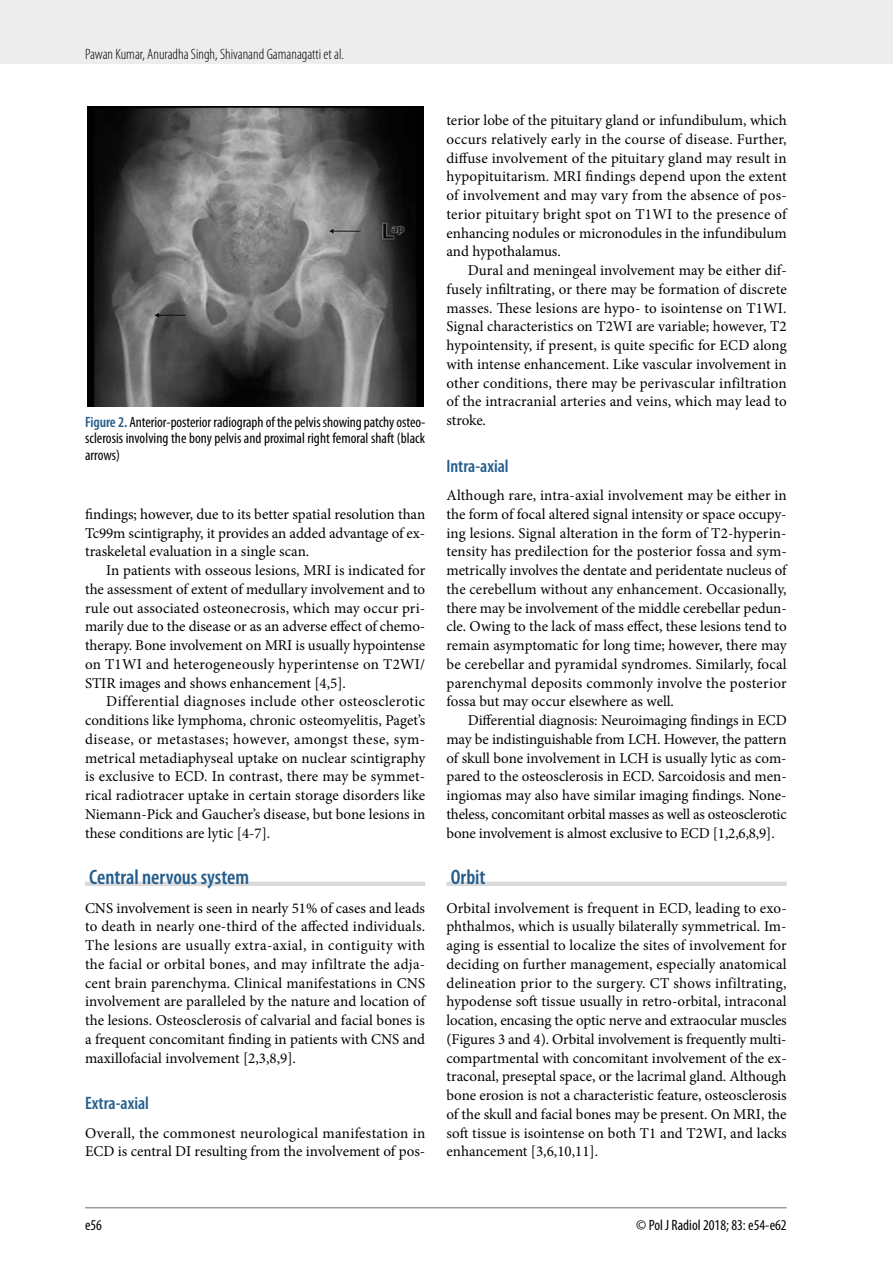
<style>
.page{position:relative;width:893px;height:1263px;background:#fff}
.page>*{position:absolute;margin:0;border:0;box-sizing:border-box;transform-origin:0 0}
.t1{font:600 condensed 21px "Myriad Pro";color:#245d8c}
.t2{font:600 condensed 18px "Myriad Pro";color:#245d8c}
.t3{font:15px/18.8px "Minion Pro";color:#000;text-align:justify}
.t4{font:condensed 15px/16.5px "Myriad Pro";letter-spacing:.005em;color:#000;text-align:justify}
.t5{font:300 condensed 15px "Myriad Pro";color:#000}
.s1{font-weight:600;color:#245d8c}
</style>
<div class="page">
<div style="left:0;top:0;width:893px;height:64px;background:#ededed"></div>
<hr style="left:85px;top:1207px;width:702px;height:1px;background:#9d9d9c">
<div style="left:85px;top:881px;width:340px;height:5px;background:#dadada"></div>
<div style="left:446px;top:881px;width:341px;height:5px;background:#dadada"></div>
<img style="left:87px;top:106px;width:336px;height:300px">
<p class="t5" style="left:85px;top:45px;width:260px">Pawan Kumar, Anuradha Singh, Shivanand Gamanagatti et al.</p>
<p class="t4" style="left:85px;top:413px;width:342px"><span class="s1">Figure 2.</span> Anterior-posterior radiograph of the pelvis showing patchy osteo&shy;sclerosis involving the bony pelvis and proximal right femoral shaft (black arrows)</p>
<p class="t3" style="left:85px;top:505px;width:342px">findings; however, due to its better spatial resolution than Tc99m scintigraphy, it provides an added advantage of ex&shy;traskeletal evaluation in a single scan.</p>
<p class="t3" style="left:85px;top:561px;width:342px;text-indent:21px">In patients with osseous lesions, MRI is indicated for the assessment of extent of medullary involvement and to rule out associated osteonecrosis, which may occur pri&shy;marily due to the disease or as an adverse effect of chemo&shy;therapy. Bone involvement on MRI is usually hypointense on T1WI and heterogeneously hyperintense on T2WI/ STIR images and shows enhancement [4,5].</p>
<p class="t3" style="left:85px;top:692px;width:342px;text-indent:21px">Differential diagnoses include other osteosclerotic conditions like lymphoma, chronic osteomyelitis, Paget’s disease, or metastases; however, amongst these, sym&shy;metrical metadiaphyseal uptake on nuclear scintigraphy is exclusive to ECD. In contrast, there may be symmet&shy;rical radiotracer uptake in certain storage disorders like Niemann-Pick and Gaucher’s disease, but bone lesions in these conditions are lytic [4-7].</p>
<h1 class="t1" style="left:89px;top:864px;width:161px">Central nervous system</h1>
<p class="t3" style="left:85px;top:898px;width:342px">CNS involvement is seen in nearly 51% of cases and leads to death in nearly one-third of the affected individuals.<br>The lesions are usually extra-axial, in contiguity with the facial or orbital bones, and may infiltrate the adja&shy;cent brain parenchyma. Clinical manifestations in CNS involvement are paralleled by the nature and location of the lesions. Osteosclerosis of calvarial and facial bones is a frequent concomitant finding in patients with CNS and maxillofacial involvement [2,3,8,9].</p>
<p class="t2" style="left:85px;top:1092px;width:65px">Extra-axial</p>
<p class="t3" style="left:85px;top:1123px;width:342px">Overall, the commonest neurological manifestation in<br>ECD is central DI resulting from the involvement of pos-</p>
<p class="t3" style="left:446px;top:111px;width:342px">terior lobe of the pituitary gland or infundibulum, which occurs relatively early in the course of disease. Further, diffuse involvement of the pituitary gland may result in hypopituitarism. MRI findings depend upon the extent of involvement and may vary from the absence of pos&shy;terior pituitary bright spot on T1WI to the presence of enhancing nodules or micronodules in the infundibulum and hypothalamus.</p>
<p class="t3" style="left:446px;top:261px;width:342px;text-indent:21px">Dural and meningeal involvement may be either dif&shy;fusely infiltrating, or there may be formation of discrete masses. These lesions are hypo- to isointense on T1WI.<br>Signal characteristics on T2WI are variable; however, T2 hypointensity, if present, is quite specific for ECD along with intense enhancement. Like vascular involvement in other conditions, there may be perivascular infiltration of the intracranial arteries and veins, which may lead to stroke.</p>
<p class="t2" style="left:446px;top:454px;width:64px">Intra-axial</p>
<p class="t3" style="left:446px;top:486px;width:342px">Although rare, intra-axial involvement may be either in the form of focal altered signal intensity or space occupy&shy;ing lesions. Signal alteration in the form of T2-hyperin&shy;tensity has predilection for the posterior fossa and sym&shy;metrically involves the dentate and peridentate nucleus of the cerebellum without any enhancement. Occasionally, there may be involvement of the middle cerebellar pedun&shy;cle. Owing to the lack of mass effect, these lesions tend to remain asymptomatic for long time; however, there may be cerebellar and pyramidal syndromes. Similarly, focal parenchymal deposits commonly involve the posterior fossa but may occur elsewhere as well.</p>
<p class="t3" style="left:446px;top:711px;width:342px;text-indent:21px">Differential diagnosis: Neuroimaging findings in ECD may be indistinguishable from LCH. However, the pattern of skull bone involvement in LCH is usually lytic as com&shy;pared to the osteosclerosis in ECD. Sarcoidosis and men&shy;ingiomas may also have similar imaging findings. None&shy;theless, concomitant orbital masses as well as osteosclerotic bone involvement is almost exclusive to ECD [1,2,6,8,9].</p>
<h1 class="t1" style="left:451px;top:864px;width:36px">Orbit</h1>
<p class="t3" style="left:446px;top:898px;width:342px;text-align:left">Orbital involvement is frequent in ECD, leading to exo&shy;phthalmos, which is usually bilaterally symmetrical. Im&shy;aging is essential to localize the sites of involvement for deciding on further management, especially anatomical delineation prior to the surgery. CT shows infiltrating, hypodense soft tissue usually in retro-orbital, intraconal location, encasing the optic nerve and extraocular muscles (Figures 3 and 4). Orbital involvement is frequently multi&shy;compartmental with concomitant involvement of the ex&shy;traconal, preseptal space, or the lacrimal gland. Although bone erosion is not a characteristic feature, osteosclerosis of the skull and facial bones may be present. On MRI, the soft tissue is isointense on both T1 and T2WI, and lacks enhancement [3,6,10,11].</p>
<p class="t4" style="left:85px;top:1216px;width:18px">e56</p>
<p class="t4" style="left:636px;top:1216px;width:152px">© Pol J Radiol 2018; 83: e54-e62</p>
</div>
